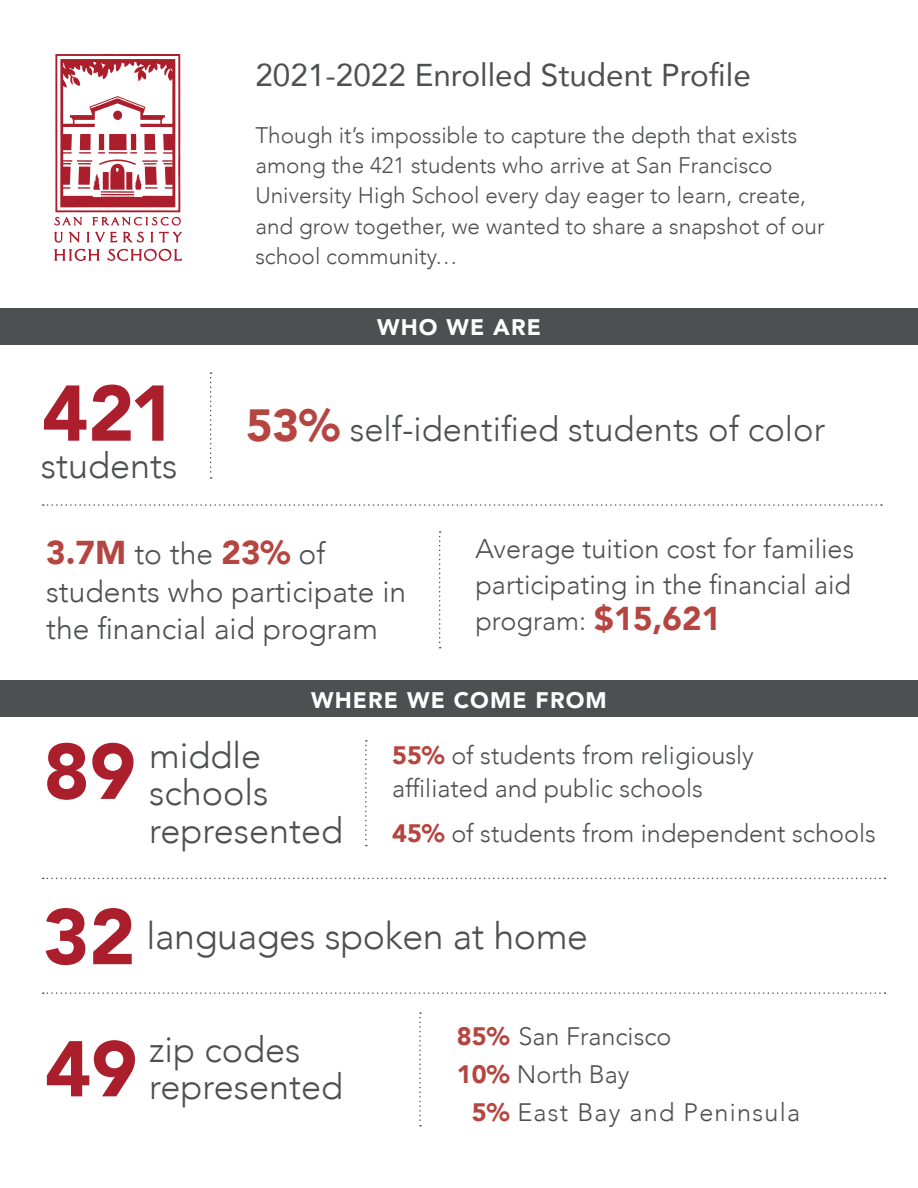
<style>
.page{position:relative;width:918px;height:1188px;background:#fff}
.page>*{position:absolute;margin:0;border:0;box-sizing:border-box;transform-origin:0 0}
.t1{font:900 78px "Avenir";color:#ab1e2c}
.t2{font:300 37.5px "Avenir";letter-spacing:-.01em;color:#4e4f50}
.t3{font:300 36px/37.5px "Avenir";color:#4e4f50}
.t4{font:300 34.5px "Avenir";color:#4e4f50}
.t5{font:900 33px "Avenir";color:#b54540}
.t6{font:31.5px "Avenir";color:#4e4f50}
.t7{font:300 30px/37.5px "Avenir";color:#4e4f50}
.t8{font:300 27px/36px "Avenir";color:#4e4f50;text-align:justify}
.t9{font:300 25.2px/33px "Avenir";color:#4e4f50}
.t10{font:300 25.2px "Avenir";letter-spacing:.05em;color:#4e4f50}
.t11{font:300 22.5px/30.3px "Avenir";color:#4e4f50}
.t12{font:900 22.5px "Avenir";letter-spacing:.05em;color:#fff}
.s1{font-weight:900;font-size:45px;color:#b54540}
.s2{font-weight:300;font-size:30px;color:#4e4f50}
.s3{font-weight:900;font-size:33px;color:#b54540}
.s4{font-weight:900;color:#b54540}
.s5{font-weight:900;font-size:78px;color:#ab1e2c}
</style>
<div class="page">
<div style="left:0;top:308px;width:918px;height:37px;background:#4e4f50"></div>
<div style="left:0;top:681px;width:918px;height:36px;background:#4e4f50"></div>
<svg style="left:54px;top:232px;width:9px;height:11px"></svg>
<svg style="left:69px;top:232px;width:11px;height:10px"></svg>
<svg style="left:87px;top:232px;width:30px;height:10px"></svg>
<svg style="left:123px;top:232px;width:21px;height:11px"></svg>
<svg style="left:150px;top:232px;width:32px;height:10px"></svg>
<svg style="left:54px;top:249px;width:46px;height:12px"></svg>
<svg style="left:107px;top:249px;width:75px;height:12px"></svg>
<svg style="left:54px;top:54px;width:127px;height:172px"></svg>
<svg style="left:210px;top:372px;width:2px;height:107px"></svg>
<svg style="left:365px;top:740px;width:2px;height:106px"></svg>
<svg style="left:419px;top:1012px;width:2px;height:114px"></svg>
<svg style="left:43px;top:504px;width:839px;height:2px"></svg>
<svg style="left:43px;top:878px;width:843px;height:1px"></svg>
<svg style="left:43px;top:992px;width:843px;height:2px"></svg>
<svg style="left:439px;top:531px;width:2px;height:117px"></svg>
<p class="t6" style="left:255px;top:49px;width:497px">2021-2022 Enrolled Student Profile</p>
<p class="t11" style="left:255px;top:120px;width:571px">Though it’s impossible to capture the depth that exists among the 421 students who arrive at San Francisco University High School every day eager to learn, create, and grow together, we wanted to share a snapshot of our school community…</p>
<p class="t1" style="left:42px;top:347px;width:135px">421</p>
<p class="t3" style="left:41px;top:447px;width:138px">students</p>
<p class="t12" style="left:377px;top:308px;width:165px">WHO WE ARE</p>
<p class="t4" style="left:246px;top:409px;width:581px"><span class="s1">53%</span> self-identified students of color</p>
<p class="t5" style="left:46px;top:525px;width:281px">3.7M <span class="s2">to the</span> 23% <span class="s2">of</span></p>
<p class="t7" style="left:46px;top:573px;width:362px">students who participate in the financial aid program</p>
<p class="t8" style="left:476px;top:531px;width:380px">Average tuition cost for families participating in the financial aid program: <span class="s3">$15,621</span></p>
<p class="t1" style="left:44px;top:705px;width:94px">89</p>
<p class="t12" style="left:311px;top:681px;width:297px">WHERE WE COME FROM</p>
<p class="t3" style="left:149px;top:737px;width:196px">middle schools represented</p>
<p class="t9" style="left:392px;top:738px;width:363px"><span class="s4">55%</span> of students from religiously affiliated and public schools</p>
<p class="t9" style="left:392px;top:816px;width:485px"><span class="s4">45%</span> of students from independent schools</p>
<p class="t2" style="left:43px;top:914px;width:546px"><span class="s5">32</span> languages spoken at home</p>
<p class="t1" style="left:45px;top:1002px;width:94px">49</p>
<p class="t3" style="left:149px;top:1031px;width:196px">zip codes represented</p>
<p class="t9" style="left:457px;top:1020px;width:216px"><span class="s4">85%</span> San Francisco</p>
<p class="t9" style="left:457px;top:1058px;width:174px"><span class="s4">10%</span> North Bay</p>
<p class="t10" style="left:472px;top:1097px;width:330px"><span class="s4">5%</span> East Bay and Peninsula</p>
</div>
